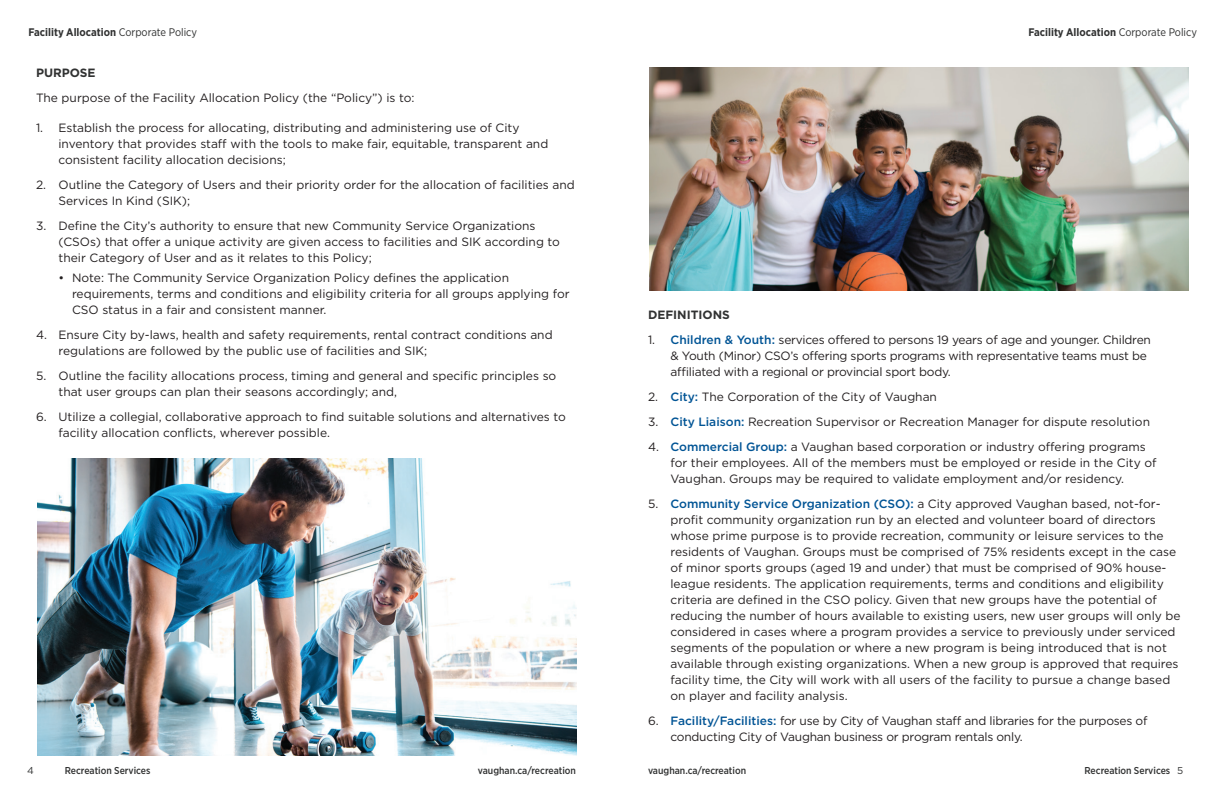
<style>
.page{position:relative;width:1224px;height:792px;background:#fff}
.page>*{position:absolute;margin:0;border:0;box-sizing:border-box;transform-origin:0 0}
.t1{font:12px/16px "Gotham";color:#231f20}
.t2{font:12px/16px "Gotham";letter-spacing:-.02em;color:#231f20}
.t3{font:700 12px "Gotham";color:#313232}
.t4{font:700 11px "Gotham Narrow";color:#313232}
.t5{font:500 10px "Gotham Narrow";color:#313232}
.t6{font:10px "Gotham";color:#313232}
.s1{font-weight:400}
.s2{font-weight:500;color:#005495}
.s3{font-family:"Gotham";font-weight:400}
</style>
<div class="page">
<img style="left:37px;top:459px;width:540px;height:297px">
<img style="left:649px;top:68px;width:540px;height:223px">
<p class="t4" style="left:28px;top:25px;width:170px">Facility Allocation <span class="s1">Corporate Policy</span></p>
<p class="t4" style="left:1028px;top:25px;width:170px">Facility Allocation <span class="s1">Corporate Policy</span></p>
<p class="t3" style="left:36px;top:65px;width:61px">PURPOSE</p>
<p class="t1" style="left:36px;top:90px;width:380px">The purpose of the Facility Allocation Policy (the “Policy”) is to:</p>
<p class="t1" style="left:58px;top:119px;width:491px;text-indent:-22px">1. Establish the process for allocating, distributing and administering use of City inventory that provides staff with the tools to make fair, equitable, transparent and consistent facility allocation decisions;</p>
<p class="t1" style="left:58px;top:176px;width:518px;text-indent:-22px">2. Outline the Category of Users and their priority order for the allocation of facilities and<br>Services In Kind (SIK);</p>
<p class="t1" style="left:58px;top:217px;width:503px;text-indent:-22px">3. Define the City’s authority to ensure that new Community Service Organizations (CSOs) that offer a unique activity are given access to facilities and SIK according to their Category of User and as it relates to this Policy;</p>
<p class="t1" style="left:72px;top:270px;width:499px;text-indent:-14px">• Note: The Community Service Organization Policy defines the application requirements, terms and conditions and eligibility criteria for all groups applying for<br>CSO status in a fair and consistent manner.</p>
<p class="t1" style="left:58px;top:327px;width:496px;text-indent:-22px">4. Ensure City by-laws, health and safety requirements, rental contract conditions and regulations are followed by the public use of facilities and SIK;</p>
<p class="t1" style="left:58px;top:368px;width:499px;text-indent:-22px">5. Outline the facility allocations process, timing and general and specific principles so that user groups can plan their seasons accordingly; and,</p>
<p class="t1" style="left:58px;top:409px;width:509px;text-indent:-22px">6. Utilize a collegial, collaborative approach to find suitable solutions and alternatives to facility allocation conflicts, wherever possible.</p>
<p class="t3" style="left:648px;top:307px;width:84px">DEFINITIONS</p>
<p class="t2" style="left:670px;top:332px;width:482px;text-indent:-22px">1. <span class="s2">Children &amp; Youth:</span> services offered to persons 19 years of age and younger. Children &amp; Youth (Minor) CSO’s offering sports programs with representative teams must be affiliated with a regional or provincial sport body.</p>
<p class="t1" style="left:648px;top:389px;width:291px">2. <span class="s2">City:</span> The Corporation of the City of Vaughan</p>
<p class="t1" style="left:648px;top:414px;width:504px">3. <span class="s2">City Liaison:</span> Recreation Supervisor or Recreation Manager for dispute resolution</p>
<p class="t1" style="left:670px;top:439px;width:488px;text-indent:-22px">4. <span class="s2">Commercial Group:</span> a Vaughan based corporation or industry offering programs for their employees. All of the members must be employed or reside in the City of<br>Vaughan. Groups may be required to validate employment and/or residency.</p>
<p class="t1" style="left:670px;top:496px;width:512px;text-indent:-22px">5. <span class="s2">Community Service Organization (CSO):</span> a City approved Vaughan based, not-for&shy;profit community organization run by an elected and volunteer board of directors whose prime purpose is to provide recreation, community or leisure services to the residents of Vaughan. Groups must be comprised of 75% residents except in the case of minor sports groups (aged 19 and under) that must be comprised of 90% house&shy;league residents. The application requirements, terms and conditions and eligibility criteria are defined in the CSO policy. Given that new groups have the potential of reducing the number of hours available to existing users, new user groups will only be considered in cases where a program provides a service to previously under serviced segments of the population or where a new program is being introduced that is not available through existing organizations. When a new group is approved that requires facility time, the City will work with all users of the facility to pursue a change based on player and facility analysis.</p>
<p class="t2" style="left:670px;top:713px;width:478px;text-indent:-22px">6. <span class="s2">Facility/Facilities:</span> for use by City of Vaughan staff and libraries for the purposes of conducting City of Vaughan business or program rentals only.</p>
<p class="t6" style="left:27px;top:764px;width:8px">4</p>
<p class="t5" style="left:65px;top:764px;width:87px">Recreation Services</p>
<p class="t5" style="left:478px;top:764px;width:100px">vaughan.ca/recreation</p>
<p class="t5" style="left:648px;top:764px;width:100px">vaughan.ca/recreation</p>
<p class="t5" style="left:1084px;top:764px;width:100px">Recreation Services <span class="s3">5</span></p>
</div>
